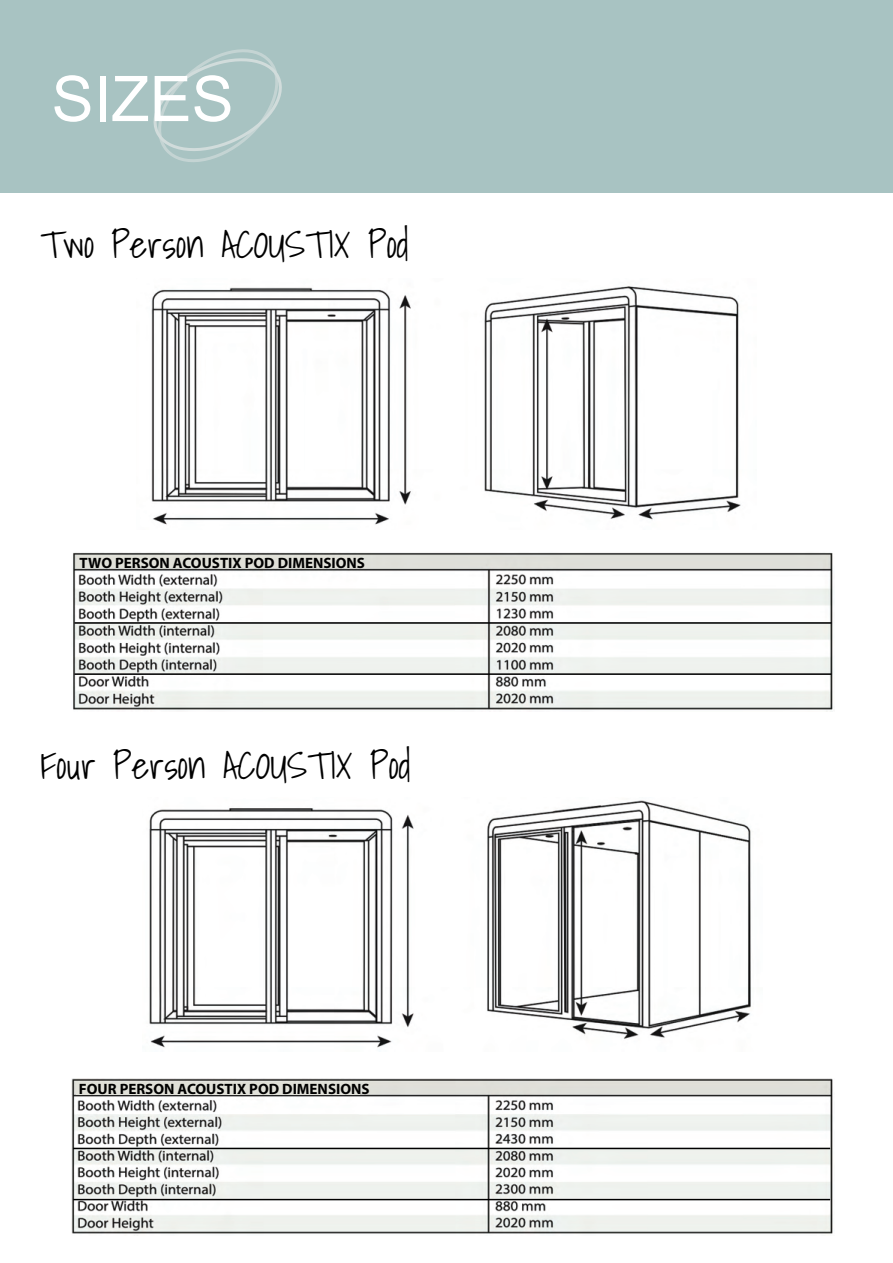
<style>
.page{position:relative;width:893px;height:1263px;background:#fff}
.page>*{position:absolute;margin:0;border:0;box-sizing:border-box;transform-origin:0 0}
.t1{font:63px "Arial";color:#fff}
.t2{font:300 37.5px "Shadows Into";color:#000}
.t3{font:700 15px "Myriad Pro";color:#000}
</style>
<div class="page">
<div style="left:0;top:0;width:893px;height:193px;background:#a8c3c2"></div>
<svg style="left:154px;top:49px;width:128px;height:113px"></svg>
<img style="left:151px;top:286px;width:590px;height:239px">
<img style="left:149px;top:800px;width:602px;height:248px">
<img style="left:72px;top:552px;width:761px;height:160px">
<div style="left:77px;top:556px;width:283px;height:12px;background:#e0e0d8"></div>
<hr style="left:74px;top:622px;width:757px;height:2px;background:#000">
<hr style="left:74px;top:673px;width:757px;height:2px;background:#000">
<img style="left:71px;top:1079px;width:762px;height:155px">
<div style="left:76px;top:1082px;width:284px;height:13px;background:#e0e0d8"></div>
<hr style="left:73px;top:1148px;width:757px;height:1px;background:#000">
<hr style="left:73px;top:1199px;width:757px;height:1px;background:#000">
<h1 class="t1" style="left:52px;top:64px;width:184px">SIZES</h1>
<h2 class="t2" style="left:41px;top:214px;width:370px">Two Person ACOUSTIX Pod</h2>
<p class="t3" style="left:79px;top:553px;width:287px">TWO PERSON ACOUSTIX POD DIMENSIONS</p>
<h2 class="t2" style="left:41px;top:735px;width:372px">Four Person ACOUSTIX Pod</h2>
<p class="t3" style="left:79px;top:1079px;width:292px">FOUR PERSON ACOUSTIX POD DIMENSIONS</p>
</div>
